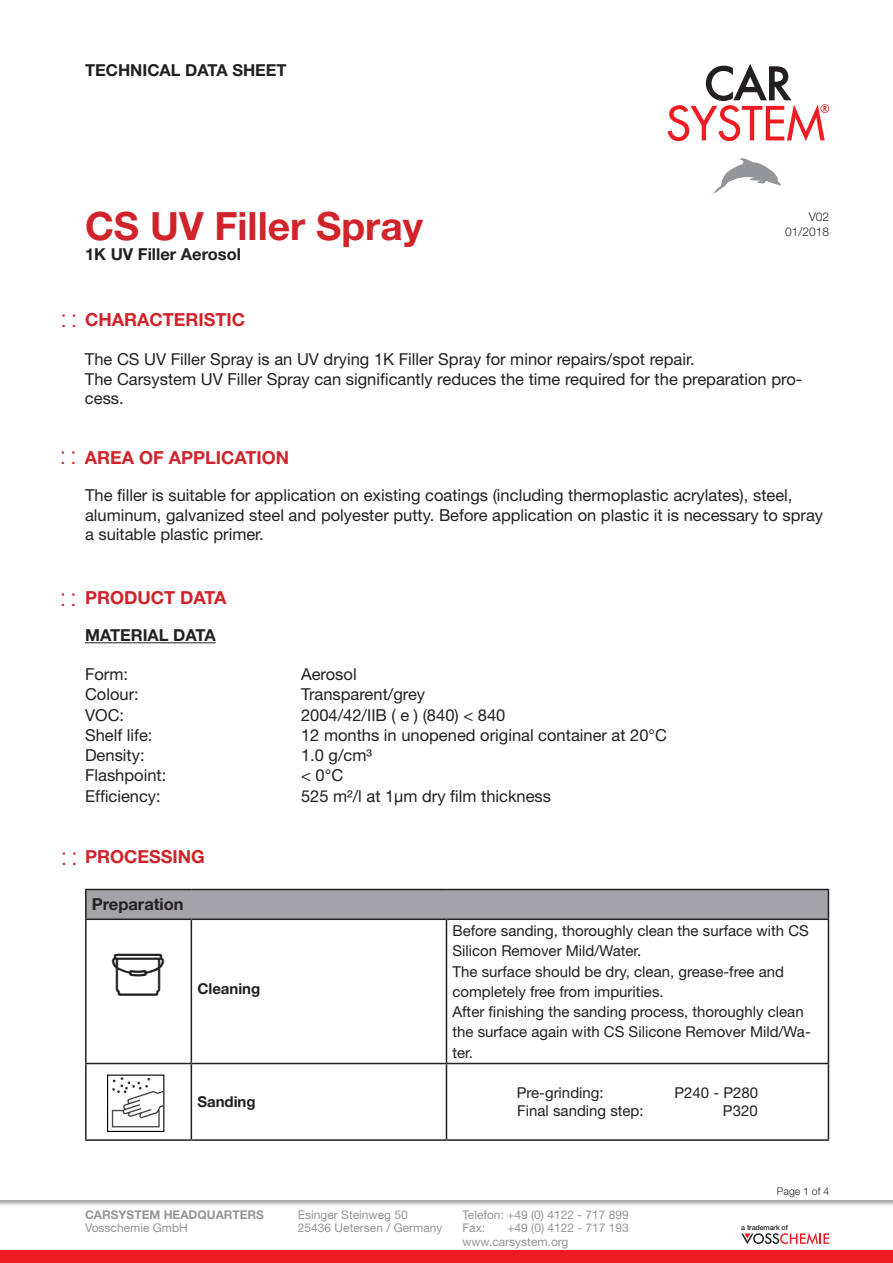
<style>
.page{position:relative;width:893px;height:1263px;background:#fff}
.page>*{position:absolute;margin:0;border:0;box-sizing:border-box;transform-origin:0 0}
.t1{font:42px "Voss Font";color:#231f20}
.t2{font:700 39px "Helvetica Neue LT Pro";color:#d1232a}
.t3{font:700 18px "Helvetica Neue LT Pro";color:#d1232a}
.t4{font:16.5px/19.8px "Helvetica Neue LT Pro";color:#231f20}
.t5{font:700 16.5px "Helvetica Neue LT Pro";color:#231f20}
.t6{font:15px/20.2px "Helvetica Neue LT Pro";color:#231f20}
.t7{font:700 15px "Helvetica Neue LT Pro";color:#231f20}
.AdressBlock{font:12px "Helvetica Neue LT Pro";color:#939598}
.AdressBlock_Head{font:700 12px "Helvetica Neue LT Pro";color:#939598}
.t8{font:300 12px "Helvetica Neue LT Pro";color:#231f20}
.t9{font:300 10.5px "Helvetica Neue LT Pro";color:#231f20}
.t10{font:500 7.2px "Helvetica Neue LT Pro";letter-spacing:-.02em;color:#231f20}
.s1{font-family:"Voss Font";font-weight:400;font-size:19.5px}
</style>
<div class="page">
<svg style="left:668px;top:64px;width:161px;height:77px"></svg>
<svg style="left:711px;top:158px;width:70px;height:36px"></svg>
<div style="left:0;top:1198px;width:893px;height:65px;background:#231f20;opacity:.4"></div>
<div style="left:0;top:1250px;width:893px;height:13px;background:#ee1d23"></div>
<svg style="left:741px;top:1233px;width:88px;height:11px"></svg>
<hr style="left:85px;top:642px;width:131px;height:1px;background:#231f20">
<div style="left:86px;top:889px;width:742px;height:30px;background:#a4a4a8"></div>
<svg style="left:447px;top:920px;width:381px;height:219px"></svg>
<hr style="left:85px;top:889px;width:106px;height:1px;background:#231f20">
<hr style="left:85px;top:890px;width:2px;height:28px;background:#231f20">
<hr style="left:191px;top:889px;width:255px;height:1px;background:#231f20">
<hr style="left:446px;top:889px;width:383px;height:1px;background:#231f20">
<svg style="left:828px;top:890px;width:1px;height:28px"></svg>
<hr style="left:85px;top:918px;width:106px;height:2px;background:#231f20">
<hr style="left:85px;top:920px;width:2px;height:143px;background:#231f20">
<hr style="left:191px;top:918px;width:255px;height:2px;background:#231f20">
<hr style="left:191px;top:920px;width:1px;height:143px;background:#231f20">
<hr style="left:446px;top:918px;width:383px;height:2px;background:#231f20">
<hr style="left:446px;top:920px;width:1px;height:143px;background:#231f20">
<hr style="left:828px;top:920px;width:1px;height:143px;background:#231f20">
<hr style="left:85px;top:1063px;width:106px;height:1px;background:#231f20">
<hr style="left:85px;top:1064px;width:2px;height:75px;background:#231f20">
<hr style="left:446px;top:1063px;width:383px;height:1px;background:#231f20">
<hr style="left:446px;top:1064px;width:1px;height:75px;background:#231f20">
<hr style="left:828px;top:1064px;width:1px;height:75px;background:#231f20">
<hr style="left:85px;top:1139px;width:106px;height:2px;background:#231f20">
<hr style="left:191px;top:1139px;width:255px;height:2px;background:#231f20">
<hr style="left:446px;top:1139px;width:383px;height:2px;background:#231f20">
<svg style="left:86px;top:1063px;width:360px;height:77px"></svg>
<img style="left:110px;top:1078px;width:52px;height:50px">
<p class="t5" style="left:85px;top:59px;width:203px">TECHNICAL DATA SHEET</p>
<p class="t2" style="left:85px;top:202px;width:340px">CS UV Filler Spray</p>
<p class="t5" style="left:85px;top:244px;width:158px">1K UV Filler Aerosol</p>
<p class="t8" style="left:809px;top:210px;width:22px">V02</p>
<p class="t8" style="left:785px;top:224px;width:46px">01/2018</p>
<p class="t3" style="left:61px;top:309px;width:186px"><span class="s1">:</span> CHARACTERISTIC</p>
<p class="t4" style="left:85px;top:349px;width:611px">The CS UV Filler Spray is an UV drying 1K Filler Spray for minor repairs/spot repair.</p>
<p class="t4" style="left:85px;top:369px;width:719px">The Carsystem UV Filler Spray can significantly reduces the time required for the preparation pro&shy;cess.</p>
<p class="t3" style="left:60px;top:446px;width:231px"><span class="s1">:</span> AREA OF APPLICATION</p>
<p class="t4" style="left:85px;top:485px;width:740px">The filler is suitable for application on existing coatings (including thermoplastic acrylates), steel, aluminum, galvanized steel and polyester putty. Before application on plastic it is necessary to spray a suitable plastic primer.</p>
<p class="t3" style="left:60px;top:586px;width:168px"><span class="s1">:</span> PRODUCT DATA</p>
<p class="t5" style="left:85px;top:625px;width:132px">MATERIAL DATA</p>
<p class="t4" style="left:85px;top:664px;width:45px">Form:</p>
<p class="t4" style="left:301px;top:664px;width:57px">Aerosol</p>
<p class="t4" style="left:85px;top:684px;width:55px">Colour:</p>
<p class="t4" style="left:301px;top:684px;width:126px">Transparent/grey</p>
<p class="t4" style="left:85px;top:705px;width:41px">VOC:</p>
<p class="t4" style="left:301px;top:705px;width:206px">2004/42/IIB ( e ) (840) &lt; 840</p>
<p class="t4" style="left:85px;top:725px;width:69px">Shelf life:</p>
<p class="t4" style="left:301px;top:725px;width:368px">12 months in unopened original container at 20°C</p>
<p class="t4" style="left:85px;top:745px;width:61px">Density:</p>
<p class="t4" style="left:301px;top:745px;width:72px">1.0 g/cm³</p>
<p class="t4" style="left:85px;top:765px;width:83px">Flashpoint:</p>
<p class="t4" style="left:301px;top:765px;width:44px">&lt; 0°C</p>
<p class="t4" style="left:85px;top:786px;width:77px">Efficiency:</p>
<p class="t4" style="left:301px;top:786px;width:252px">525 m²/l at 1µm dry film thickness</p>
<p class="t3" style="left:61px;top:846px;width:146px"><span class="s1">:</span> PROCESSING</p>
<p class="t5" style="left:92px;top:894px;width:93px">Preparation</p>
<p class="t1" style="left:112px;top:953px;width:53px">e</p>
<p class="t7" style="left:197px;top:980px;width:65px">Cleaning</p>
<p class="t7" style="left:197px;top:1092px;width:60px">Sanding</p>
<p class="AdressBlock_Head" style="left:85px;top:1207px;width:180px">CARSYSTEM HEADQUARTERS</p>
<p class="AdressBlock" style="left:85px;top:1221px;width:104px">Vosschemie GmbH</p>
<p class="t6" style="left:452px;top:920px;width:358px">Before sanding, thoroughly clean the surface with CS<br>Silicon Remover Mild/Water.</p>
<p class="t6" style="left:452px;top:961px;width:333px">The surface should be dry, clean, grease-free and completely free from impurities.</p>
<p class="t6" style="left:452px;top:1001px;width:360px">After finishing the sanding process, thoroughly clean the surface again with CS Silicone Remover Mild/Wa&shy;ter.</p>
<p class="t6" style="left:517px;top:1082px;width:88px">Pre-grinding:</p>
<p class="t6" style="left:675px;top:1082px;width:85px">P240 - P280</p>
<p class="t6" style="left:517px;top:1100px;width:128px">Final sanding step:</p>
<p class="t6" style="left:723px;top:1100px;width:36px">P320</p>
<p class="AdressBlock" style="left:298px;top:1207px;width:111px">Esinger Steinweg 50</p>
<p class="AdressBlock" style="left:298px;top:1221px;width:146px">25436 Uetersen / Germany</p>
<p class="AdressBlock" style="left:462px;top:1207px;width:168px">Telefon: +49 (0) 4122 - 717 899</p>
<p class="AdressBlock" style="left:462px;top:1221px;width:24px">Fax:</p>
<p class="AdressBlock" style="left:507px;top:1221px;width:123px">+49 (0) 4122 - 717 193</p>
<p class="AdressBlock" style="left:462px;top:1234px;width:108px">www.carsystem.org</p>
<p class="t9" style="left:777px;top:1184px;width:54px">Page 1 of 4</p>
<p class="t10" style="left:741px;top:1223px;width:48px">a trademark of</p>
</div>
